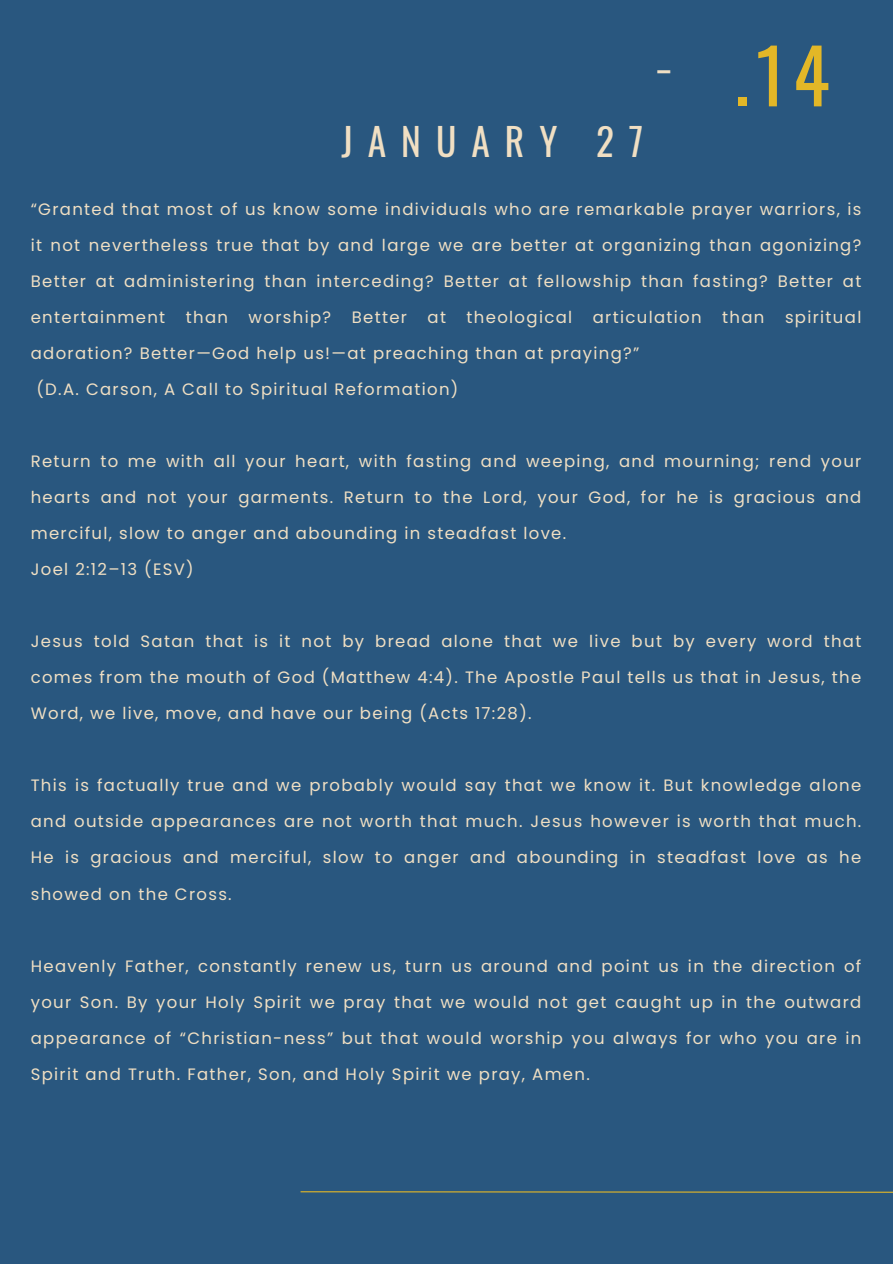
<style>
.page{position:relative;width:893px;height:1264px;background:#fff}
.page>*{position:absolute;margin:0;border:0;box-sizing:border-box;transform-origin:0 0}
.t1{font:75px "Oswald";color:#e3b727}
.t2{font:37.5px "Oswald";letter-spacing:.4em;color:#f0dfc3}
.t3{font:16.5px/36px "Poppins";letter-spacing:.08em;color:#f0dfc3;text-align:justify}
</style>
<div class="page">
<div style="left:0;top:0;width:892px;height:1263px;background:#29577f"></div>
<svg style="left:300px;top:1191px;width:592px;height:2px"></svg>
<p class="t2" style="left:657px;top:23px;width:14px">_</p>
<p class="t2" style="left:341px;top:112px;width:303px">JANUARY 27</p>
<p class="t1" style="left:734px;top:17px;width:97px">.14</p>
<p class="t3" style="left:31px;top:191px;width:832px">“Granted that most of us know some individuals who are remarkable prayer warriors, is it not nevertheless true that by and large we are better at organizing than agonizing?<br>Better at administering than interceding? Better at fellowship than fasting? Better at entertainment than worship? Better at theological articulation than spiritual adoration? Better—God help us!—at preaching than at praying?”</p>
<p class="t3" style="left:36px;top:371px;width:423px">(D.A. Carson, A Call to Spiritual Reformation)</p>
<p class="t3" style="left:31px;top:443px;width:832px">Return to me with all your heart, with fasting and weeping, and mourning; rend your hearts and not your garments. Return to the Lord, your God, for he is gracious and merciful, slow to anger and abounding in steadfast love.</p>
<p class="t3" style="left:31px;top:551px;width:164px">Joel 2:12–13 (ESV)</p>
<p class="t3" style="left:31px;top:623px;width:832px">Jesus told Satan that is it not by bread alone that we live but by every word that comes from the mouth of God (Matthew 4:4). The Apostle Paul tells us that in Jesus, the Word, we live, move, and have our being (Acts 17:28).</p>
<p class="t3" style="left:31px;top:767px;width:832px">This is factually true and we probably would say that we know it. But knowledge alone and outside appearances are not worth that much. Jesus however is worth that much.<br>He is gracious and merciful, slow to anger and abounding in steadfast love as he showed on the Cross.</p>
<p class="t3" style="left:31px;top:947px;width:832px">Heavenly Father, constantly renew us, turn us around and point us in the direction of your Son. By your Holy Spirit we pray that we would not get caught up in the outward appearance of “Christian-ness” but that would worship you always for who you are in Spirit and Truth. Father, Son, and Holy Spirit we pray, Amen.</p>
</div>
